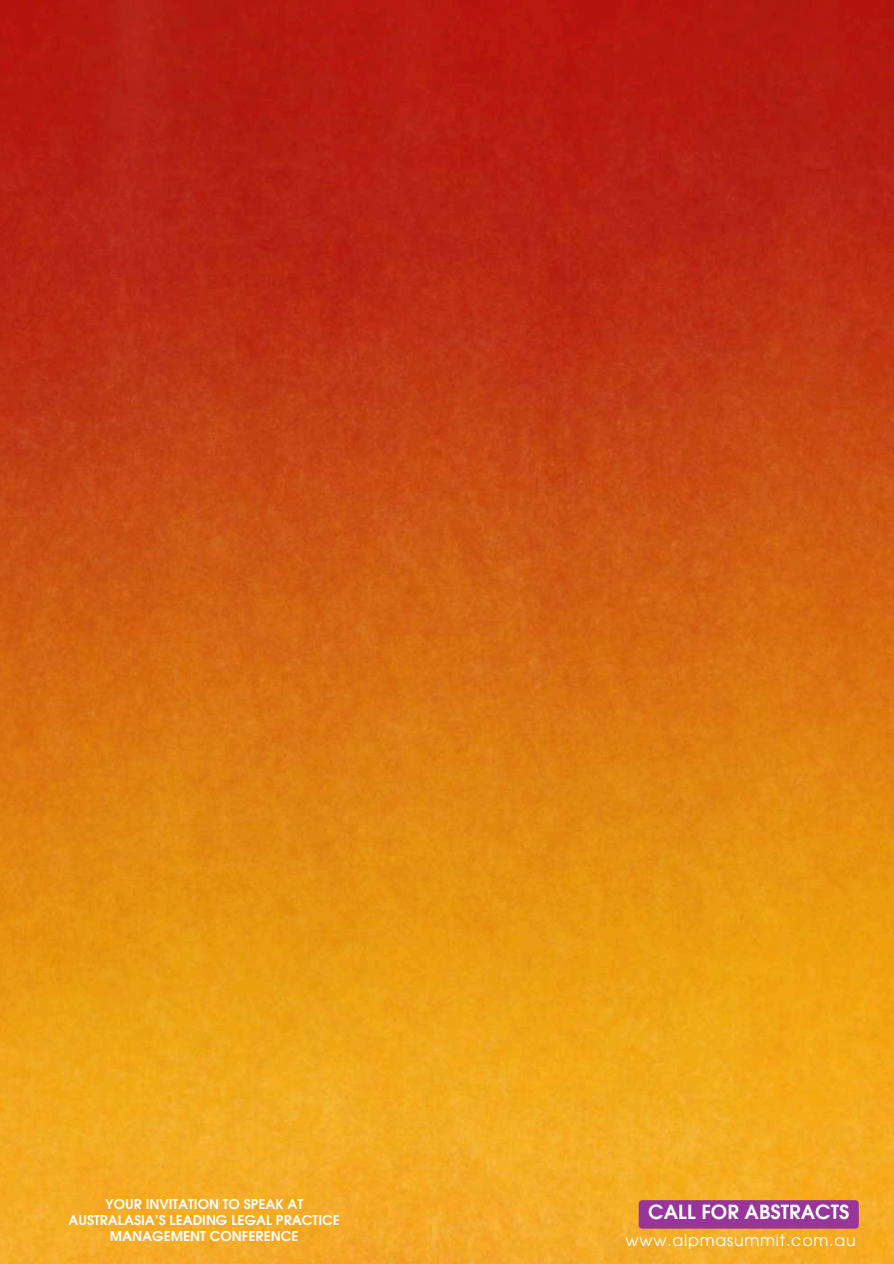
<style>
.page{position:relative;width:894px;height:1264px;background:#fff}
.page>*{position:absolute;margin:0;border:0;box-sizing:border-box;transform-origin:0 0}
.t1{font:700 19.5px "Evolventa";color:#fff}
.t2{font:15.9px "Evolventa";letter-spacing:.05em;color:#fff}
.t3{font:700 13.5px/15.8px "Evolventa";color:#fff;text-align:center}
</style>
<div class="page">
<img style="left:0;top:0;width:893px;height:1263px">
<div style="left:638px;top:1200px;width:220px;height:28px;background:#97359b"></div>
<p class="t3" style="left:68px;top:1197px;width:273px">YOUR INVITATION TO SPEAK AT<br>AUSTRALASIA’S LEADING LEGAL PRACTICE<br>MANAGEMENT CONFERENCE</p>
<h1 class="t1" style="left:648px;top:1203px;width:203px">CALL FOR ABSTRACTS</h1>
<p class="t2" style="left:625px;top:1233px;width:232px">www.alpmasummit.com.au</p>
</div>
